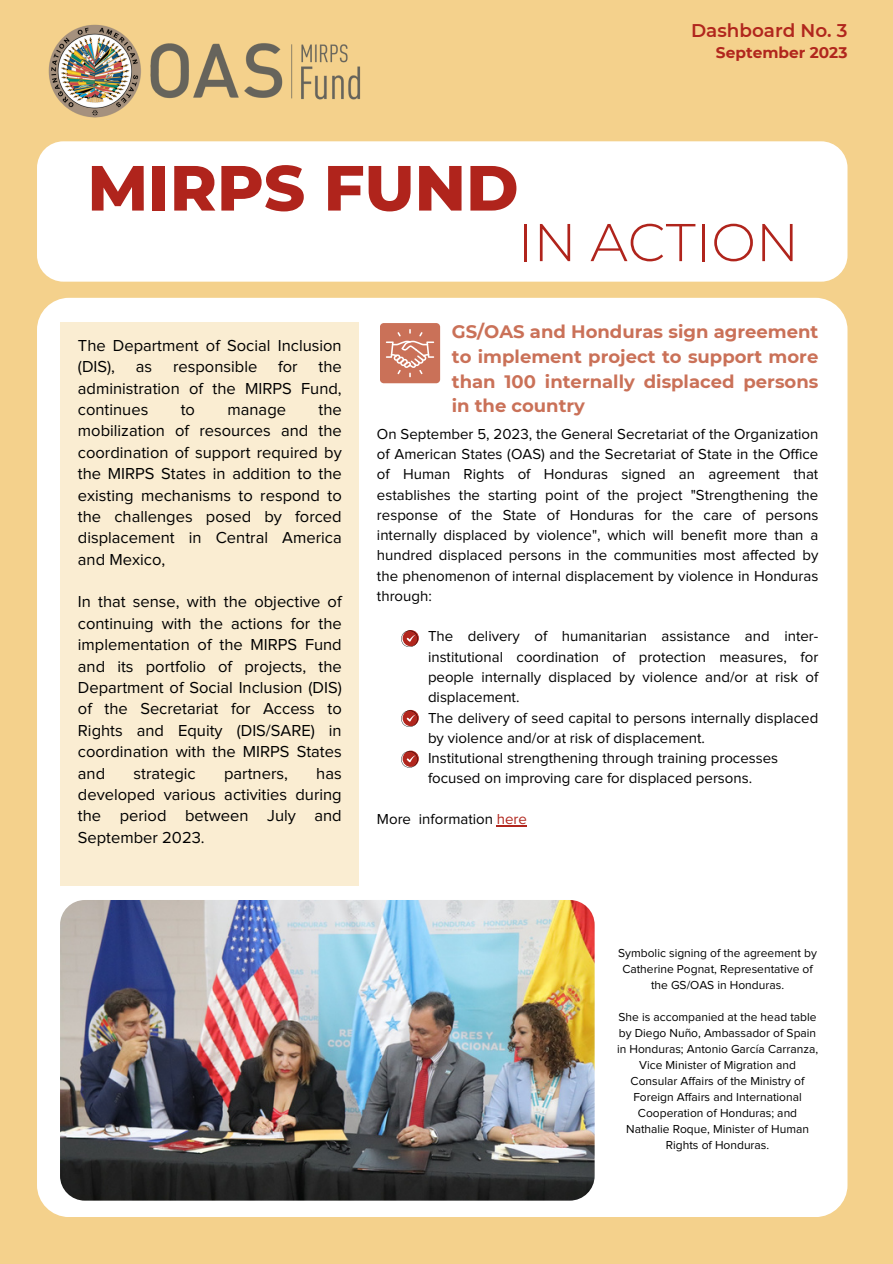
<style>
.page{position:relative;width:893px;height:1264px;background:#fff}
.page>*{position:absolute;margin:0;border:0;box-sizing:border-box;transform-origin:0 0}
.t1{font:800 63.75px "Montserrat";color:#b0241c}
.t2{font:300 53.1px "Montserrat";color:#b0241c}
.t3{font:600 18.3px "Montserrat";color:#b1261d}
.t4{font:700 18px/24.8px "Montserrat";color:#ca7158;text-align:justify}
.t5{font:16.5px/21.3px "Proxima Nova";color:#000;text-align:justify}
.t6{font:700 15.3px "Montserrat";color:#b1261d}
.t7{font:15px/20.2px "Proxima Nova";color:#000;text-align:justify}
.t8{font:12px/16px "Proxima Nova";color:#000;text-align:center}
.s1{color:#b1261d}
</style>
<div class="page">
<div style="left:0;top:0;width:892px;height:1263px;background:#f4d18c"></div>
<div style="left:37px;top:141px;width:810px;height:141px;background:#fff;border-radius:26px"></div>
<div style="left:37px;top:298px;width:810px;height:918px;background:#fff;border-radius:32px"></div>
<div style="left:380px;top:323px;width:60px;height:60px;background:#ca7158;border-radius:4px"></div>
<svg style="left:386px;top:329px;width:48px;height:48px"></svg>
<hr style="left:497px;top:825px;width:30px;height:1px;background:#b1261d">
<img style="left:60px;top:900px;width:534px;height:300px;border-radius:25px">
<div style="left:60px;top:322px;width:298px;height:563px;background:#faedd2"></div>
<svg style="left:401px;top:630px;width:18px;height:17px"></svg>
<svg style="left:401px;top:710px;width:18px;height:16px"></svg>
<svg style="left:401px;top:750px;width:18px;height:17px"></svg>
<img style="left:48px;top:24px;width:313px;height:94px">
<p class="t1" style="left:87px;top:149px;width:432px">MIRPS FUND</p>
<p class="t3" style="left:691px;top:19px;width:158px">Dashboard No. 3</p>
<p class="t6" style="left:715px;top:44px;width:133px">September 2023</p>
<p class="t5" style="left:78px;top:335px;width:265px">The Department of Social Inclusion (DIS),</p>
<p class="t5" style="left:136px;top:357px;width:18px">as</p>
<p class="t5" style="left:173px;top:357px;width:86px">responsible</p>
<p class="t5" style="left:278px;top:357px;width:21px">for</p>
<p class="t5" style="left:78px;top:357px;width:265px;text-indent:240px">the administration of the MIRPS Fund, continues</p>
<p class="t5" style="left:78px;top:399px;width:265px;text-indent:240px">the mobilization of resources and the coordination of support required by the MIRPS States in addition to the existing mechanisms to respond to the challenges posed by forced displacement in Central America and Mexico,</p>
<p class="t5" style="left:78px;top:592px;width:265px">In that sense, with the objective of continuing with the actions for the implementation of the MIRPS Fund and its portfolio of projects, the Department of Social Inclusion (DIS) of the Secretariat for Access to Rights and Equity (DIS/SARE) in coordination with the MIRPS States and</p>
<p class="t5" style="left:181px;top:399px;width:16px">to</p>
<p class="t5" style="left:227px;top:399px;width:60px">manage</p>
<p class="t5" style="left:78px;top:763px;width:265px;text-indent:238px">has developed various activities during the period between July and September 2023.</p>
<p class="t5" style="left:134px;top:763px;width:64px">strategic</p>
<p class="t5" style="left:224px;top:763px;width:65px">partners,</p>
<p class="t2" style="left:517px;top:210px;width:283px">IN ACTION</p>
<p class="t4" style="left:452px;top:319px;width:368px">GS/OAS and Honduras sign agreement to implement project to support more than 100 internally displaced persons in the country</p>
<p class="t7" style="left:377px;top:424px;width:443px">On September 5, 2023, the General Secretariat of the Organization of American States (OAS) and the Secretariat of State in the Office of Human Rights of Honduras signed an agreement that establishes the starting point of the project "Strengthening the response of the State of Honduras for the care of persons internally displaced by violence", which will benefit more than a hundred displaced persons in the communities most affected by the phenomenon of internal displacement by violence in Honduras through:</p>
<p class="t7" style="left:428px;top:627px;width:392px">The delivery of humanitarian assistance and inter&shy;institutional coordination of protection measures, for people internally displaced by violence and/or at risk of displacement.</p>
<p class="t7" style="left:428px;top:708px;width:392px">The delivery of seed capital to persons internally displaced by violence and/or at risk of displacement.</p>
<p class="t7" style="left:428px;top:748px;width:351px">Institutional strengthening through training processes focused on improving care for displaced persons.</p>
<p class="t7" style="left:377px;top:809px;width:151px">More information <span class="s1">here</span></p>
<p class="t8" style="left:618px;top:945px;width:200px">Symbolic signing of the agreement by<br>Catherine Pognat, Representative of the GS/OAS in Honduras.</p>
<p class="t8" style="left:617px;top:1009px;width:202px">She is accompanied at the head table by Diego Nuño, Ambassador of Spain in Honduras; Antonio García Carranza,<br>Vice Minister of Migration and<br>Consular Affairs of the Ministry of<br>Foreign Affairs and International<br>Cooperation of Honduras; and<br>Nathalie Roque, Minister of Human<br>Rights of Honduras.</p>
</div>
